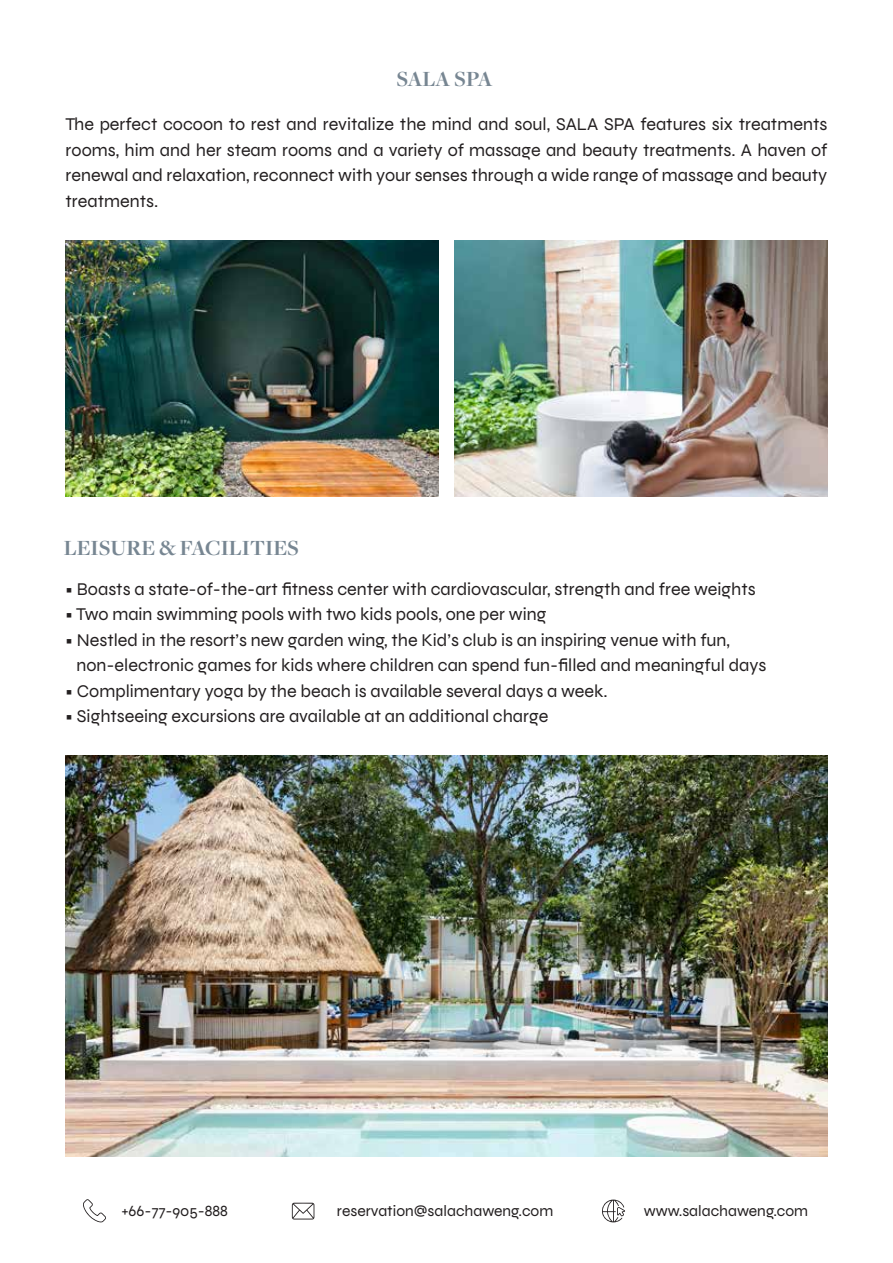
<style>
.page{position:relative;width:893px;height:1263px;background:#fff}
.page>*{position:absolute;margin:0;border:0;box-sizing:border-box;transform-origin:0 0}
.t1{font:700 22.5px "Freight Disp Pro";color:#778692}
.t2{font:18px/25.5px "Syne";color:#231f20;text-align:justify}
.t3{font:15.6px "Syne";color:#231f20}
</style>
<div class="page">
<svg style="left:83px;top:1199px;width:23px;height:23px"></svg>
<svg style="left:292px;top:1203px;width:22px;height:17px"></svg>
<svg style="left:602px;top:1200px;width:23px;height:22px"></svg>
<img style="left:66px;top:241px;width:372px;height:256px">
<img style="left:454px;top:241px;width:373px;height:256px">
<img style="left:66px;top:756px;width:761px;height:400px">
<p class="t1" style="left:396px;top:64px;width:98px">SALA SPA</p>
<p class="t2" style="left:66px;top:111px;width:763px">The perfect cocoon to rest and revitalize the mind and soul, SALA SPA features six treatments rooms, him and her steam rooms and a variety of massage and beauty treatments. A haven of renewal and relaxation, reconnect with your senses through a wide range of massage and beauty treatments.</p>
<p class="t1" style="left:64px;top:533px;width:237px">LEISURE &amp; FACILITIES</p>
<p class="t2" style="left:65px;top:576px;width:692px">• Boasts a state-of-the-art fitness center with cardiovascular, strength and free weights</p>
<p class="t2" style="left:65px;top:601px;width:483px">• Two main swimming pools with two kids pools, one per wing</p>
<p class="t2" style="left:76px;top:627px;width:691px;text-indent:-11px">• Nestled in the resort’s new garden wing, the Kid’s club is an inspiring venue with fun, non-electronic games for kids where children can spend fun-filled and meaningful days</p>
<p class="t2" style="left:65px;top:678px;width:544px">• Complimentary yoga by the beach is available several days a week.</p>
<p class="t2" style="left:65px;top:703px;width:485px">• Sightseeing excursions are available at an additional charge</p>
<p class="t3" style="left:121px;top:1201px;width:108px">+66-77-905-888</p>
<p class="t3" style="left:337px;top:1201px;width:218px">reservation@salachaweng.com</p>
<p class="t3" style="left:643px;top:1201px;width:166px">www.salachaweng.com</p>
</div>
